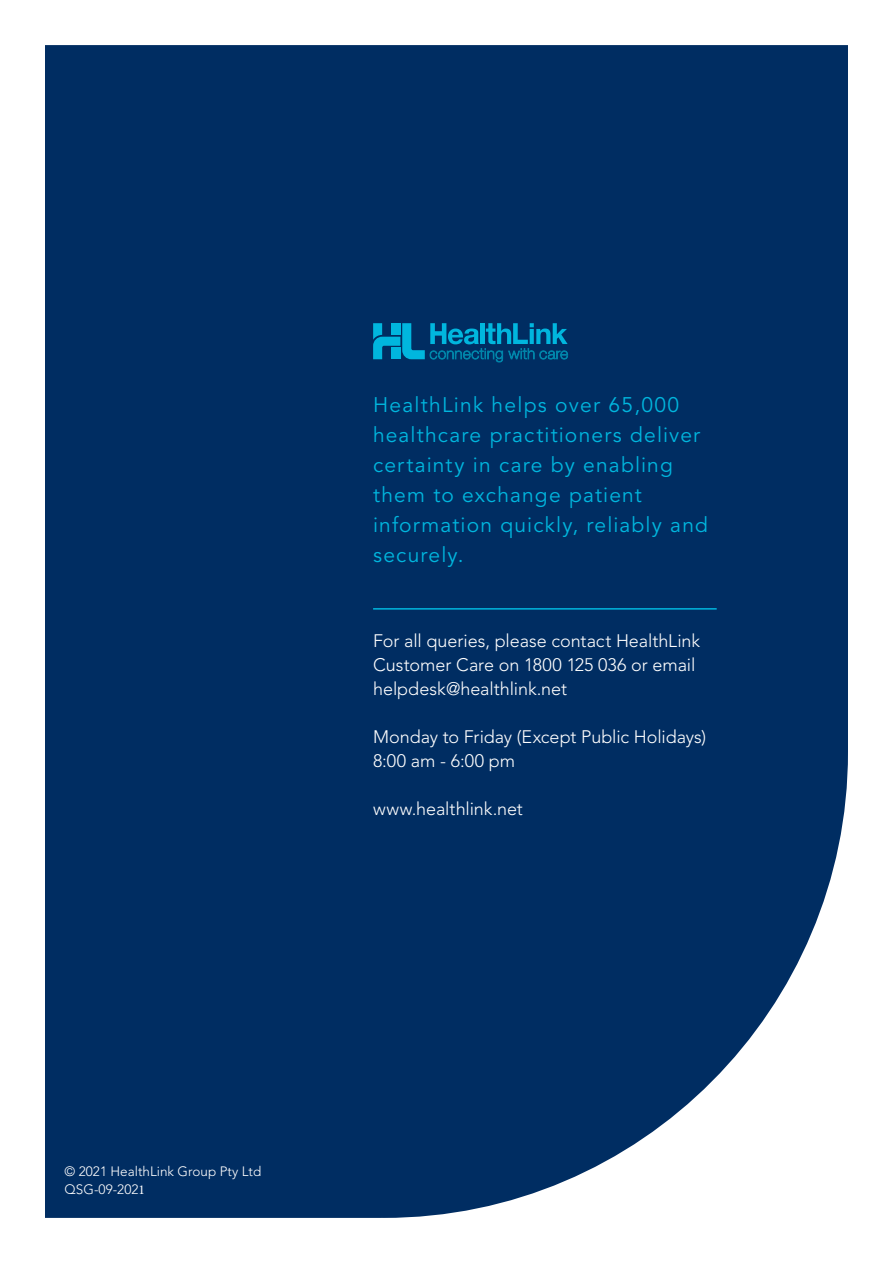
<style>
.page{position:relative;width:893px;height:1263px;background:#fff}
.page>*{position:absolute;margin:0;border:0;box-sizing:border-box;transform-origin:0 0}
.t1{font:21px/30px "Avenir LT Pro";letter-spacing:.055em;color:#00b6de}
.t2{font:300 18px/24px "Avenir LT Pro";letter-spacing:-.005em;color:#fff}
.t3{font:300 13.5px/17.7px "Avenir LT Pro";color:#fff}
.s1{font-family:"Minion Pro";font-weight:400}
</style>
<div class="page">
<div style="left:45px;top:45px;width:803px;height:1173px;background:#002d62"></div>
<svg style="left:373px;top:323px;width:195px;height:40px;background:#006190"></svg>
<hr style="left:373px;top:608px;width:344px;height:2px;background:#00b6de">
<p class="t1" style="left:373px;top:390px;width:336px">HealthLink helps over 65,000 healthcare practitioners deliver certainty in care by enabling them to exchange patient information quickly, reliably and securely.</p>
<p class="t2" style="left:373px;top:628px;width:329px">For all queries, please contact HealthLink<br>Customer Care on 1800 125 036 or email helpdesk@healthlink.net</p>
<p class="t2" style="left:373px;top:724px;width:335px">Monday to Friday (Except Public Holidays)<br>8:00 am - 6:00 pm</p>
<p class="t2" style="left:373px;top:796px;width:151px">www.healthlink.net</p>
<p class="t3" style="left:65px;top:1163px;width:198px">© 2021 HealthLink Group Pty Ltd<br>QSG-09-202<span class="s1">1</span></p>
</div>
